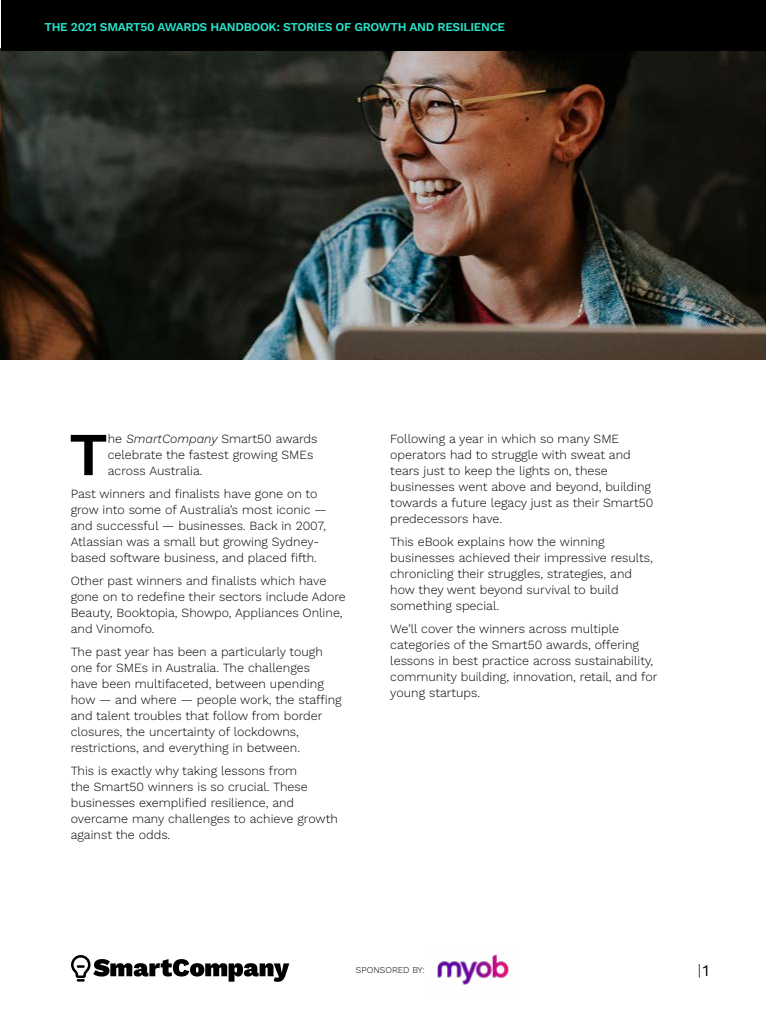
<style>
.page{position:relative;width:766px;height:1021px;background:#fff}
.page>*{position:absolute;margin:0;border:0;box-sizing:border-box;transform-origin:0 0}
.t1{font:600 61px "Work Sans";color:#000}
.t2{font:300 16px "Work Sans";color:#000}
.t3{font:300 12.5px/16px "Work Sans";color:#000}
.t4{font:600 12px "Work Sans";letter-spacing:-.025em;color:#27e6cb}
.t5{font:300 9px "Work Sans";color:#000}
.s1{font-style:italic}
.s2{font-weight:400}
</style>
<div class="page">
<img style="left:1px;top:50px;width:764px;height:309px">
<svg style="left:71px;top:955px;width:218px;height:26px"></svg>
<div style="left:0;top:0;width:765px;height:50px;background:#000"></div>
<img style="left:437px;top:954px;width:72px;height:31px">
<p class="t4" style="left:44px;top:18px;width:462px">THE 2021 SMART50 AWARDS HANDBOOK: STORIES OF GROWTH AND RESILIENCE</p>
<h1 class="t1" style="left:69px;top:408px;width:40px">T</h1>
<p class="t3" style="left:108px;top:430px;width:211px">he <span class="s1">SmartCompany</span> Smart50 awards celebrate the fastest growing SMEs across Australia.</p>
<p class="t3" style="left:71px;top:485px;width:257px">Past winners and finalists have gone on to grow into some of Australia’s most iconic — and successful — businesses. Back in 2007, Atlassian was a small but growing Sydney&shy;based software business, and placed fifth.</p>
<p class="t3" style="left:71px;top:572px;width:276px">Other past winners and finalists which have gone on to redefine their sectors include Adore Beauty, Booktopia, Showpo, Appliances Online, and Vinomofo.</p>
<p class="t3" style="left:71px;top:643px;width:272px">The past year has been a particularly tough one for SMEs in Australia. The challenges<br>have been multifaceted, between upending how — and where — people work, the staffing and talent troubles that follow from border closures, the uncertainty of lockdowns, restrictions, and everything in between.</p>
<p class="t3" style="left:71px;top:762px;width:268px">This is exactly why taking lessons from<br>the Smart50 winners is so crucial. These businesses exemplified resilience, and overcame many challenges to achieve growth against the odds.</p>
<p class="t3" style="left:390px;top:430px;width:264px">Following a year in which so many SME operators had to struggle with sweat and tears just to keep the lights on, these businesses went above and beyond, building towards a future legacy just as their Smart50 predecessors have.</p>
<p class="t3" style="left:390px;top:533px;width:264px">This eBook explains how the winning businesses achieved their impressive results, chronicling their struggles, strategies, and how they went beyond survival to build something special.</p>
<p class="t3" style="left:390px;top:620px;width:268px">We’ll cover the winners across multiple categories of the Smart50 awards, offering lessons in best practice across sustainability, community building, innovation, retail, and for young startups.</p>
<p class="t5" style="left:356px;top:963px;width:70px">SPONSORED BY:</p>
<p class="t2" style="left:697px;top:958px;width:13px">|<span class="s2">1</span></p>
</div>
